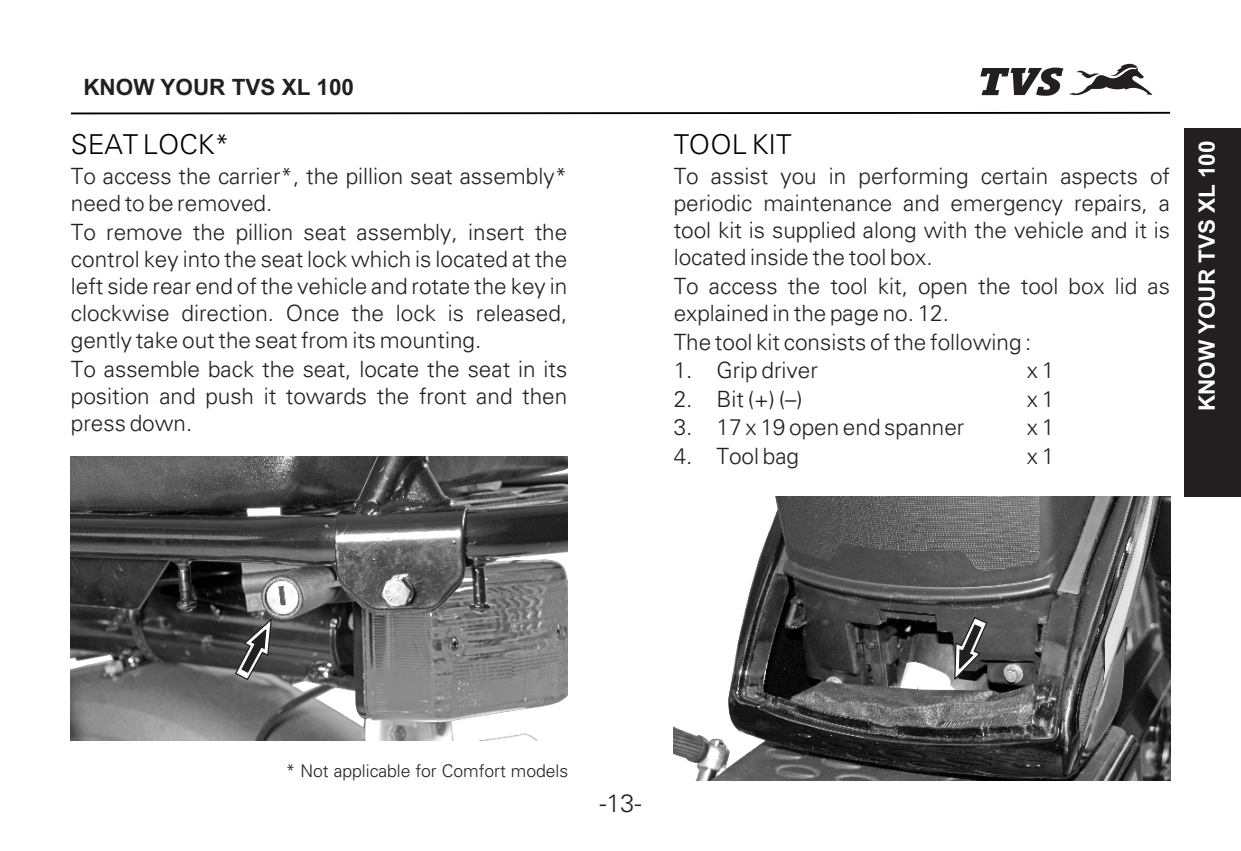
<style>
.page{position:relative;width:1241px;height:851px;background:#fff}
.page>*{position:absolute;margin:0;border:0;box-sizing:border-box;transform-origin:0 0}
.t1{font:300 27.5px "Univers";color:#000}
.t2{font:300 25px "Univers";color:#231f20}
.t3{font:300 22.5px/27.5px "Univers";color:#231f20}
.t4{font:22.5px "Arial";color:#231f20}
.t5{font:22.5px "Arial";color:#fff}
.t6{font:300 17.5px "Univers";color:#231f20}
</style>
<div class="page">
<hr style="left:71px;top:112px;width:1098px;height:2px;background:#000">
<svg style="left:980px;top:64px;width:172px;height:32px"></svg>
<img style="left:71px;top:456px;width:496px;height:284px">
<svg style="left:234px;top:616px;width:39px;height:65px;background:#636263"></svg>
<img style="left:673px;top:496px;width:496px;height:284px">
<svg style="left:953px;top:616px;width:35px;height:66px;background:#5f5e5e"></svg>
<div style="left:1183px;top:128px;width:57px;height:368px;background:#231f20"></div>
<p class="t4" style="left:83px;top:79px;width:272px">KNOW YOUR TVS XL 100</p>
<p class="t1" style="left:71px;top:134px;width:160px">SEAT LOCK*</p>
<p class="t3" style="left:71px;top:164px;width:498px">To access the carrier*, the pillion seat assembly* need to be removed.<br>To remove the pillion seat assembly, insert the control key into the seat lock which is located at the left side rear end of the vehicle and rotate the key in clockwise direction. Once the lock is released, gently take out the seat from its mounting.<br>To assemble back the seat, locate the seat in its position and push it towards the front and then press down.</p>
<p class="t1" style="left:673px;top:134px;width:119px">TOOL KIT</p>
<p class="t3" style="left:673px;top:164px;width:498px">To assist you in performing certain aspects of periodic maintenance and emergency repairs, a tool kit is supplied along with the vehicle and it is located inside the tool box.<br>To access the tool kit, open the tool box lid as explained in the page no. 12.<br>The tool kit consists of the following :</p>
<p class="t3" style="left:673px;top:358px;width:146px">1. Grip driver</p>
<p class="t3" style="left:1026px;top:358px;width:29px">x 1</p>
<p class="t3" style="left:673px;top:387px;width:130px">2. Bit (+) (–)</p>
<p class="t3" style="left:1026px;top:387px;width:29px">x 1</p>
<p class="t3" style="left:673px;top:415px;width:292px">3. 17 x 19 open end spanner</p>
<p class="t3" style="left:1026px;top:415px;width:29px">x 1</p>
<p class="t3" style="left:673px;top:444px;width:127px">4. Tool bag</p>
<p class="t3" style="left:1026px;top:444px;width:29px">x 1</p>
<p class="t5" style="left:1198px;top:411px;width:272px;rotate:-90deg">KNOW YOUR TVS XL 100</p>
<p class="t6" style="left:286px;top:763px;width:284px">* Not applicable for Comfort models</p>
<p class="t2" style="left:599px;top:793px;width:43px">-13-</p>
</div>
